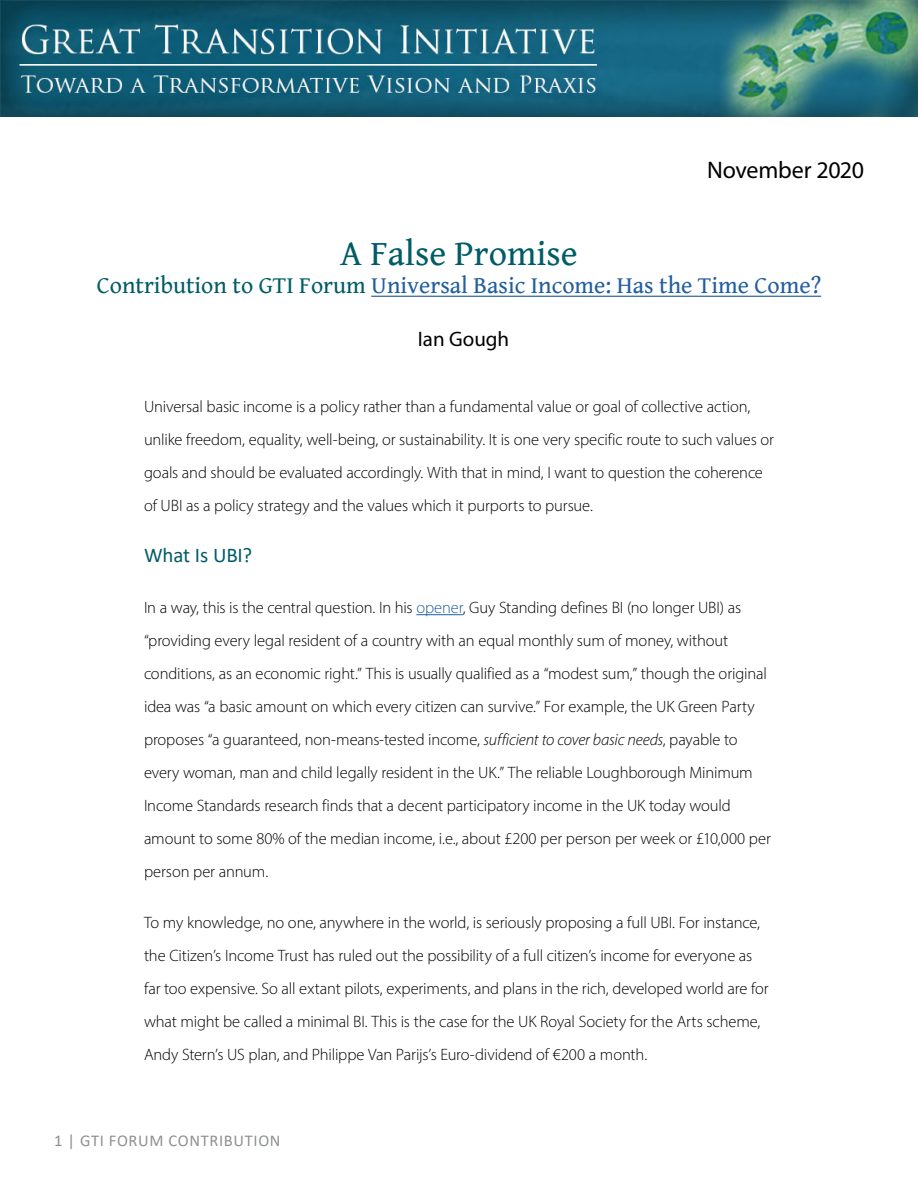
<style>
.page{position:relative;width:918px;height:1188px;background:#fff}
.page>*{position:absolute;margin:0;border:0;box-sizing:border-box;transform-origin:0 0}
.t1{font:36px "Gentium Book Basic";color:#005c67}
.t2{font:24px "Gentium Book Basic";color:#215e9e}
.t3{font:24px "Myriad Pro";letter-spacing:-.015em;color:#000}
.t4{font:21px "Calibri";letter-spacing:-.01em;color:#005c67}
.t5{font:21px "Myriad Pro";color:#000}
.t6{font:300 16.5px/33px "Myriad Pro";letter-spacing:-.01em;color:#000}
.t7{font:16.5px "Calibri";letter-spacing:.04em;color:#8e9092}
.s1{color:#005c67}
.s2{color:#215e9e}
.s3{font-style:italic}
</style>
<div class="page">
<img style="left:0;top:1px;width:918px;height:116px">
<hr style="left:371px;top:296px;width:450px;height:1px;background:#215e9e">
<hr style="left:416px;top:614px;width:47px;height:1px;background:#215e9e">
<h2 class="t3" style="left:707px;top:155px;width:158px">November 2020</h2>
<h1 class="t1" style="left:340px;top:226px;width:239px">A False Promise</h1>
<h2 class="t2" style="left:97px;top:268px;width:726px"><span class="s1">Contribution to GTI Forum</span> Universal Basic Income: Has the Time Come?</h2>
<p class="t5" style="left:418px;top:326px;width:93px">Ian Gough</p>
<p class="t6" style="left:144px;top:390px;width:632px">Universal basic income is a policy rather than a fundamental value or goal of collective action, unlike freedom, equality, well-being, or sustainability. It is one very specific route to such values or goals and should be evaluated accordingly. With that in mind, I want to question the coherence of UBI as a policy strategy and the values which it purports to pursue.</p>
<p class="t4" style="left:144px;top:541px;width:110px">What Is UBI?</p>
<p class="t6" style="left:144px;top:591px;width:628px">In a way, this is the central question. In his <span class="s2">opener</span>, Guy Standing defines BI (no longer UBI) as “providing every legal resident of a country with an equal monthly sum of money, without conditions, as an economic right.” This is usually qualified as a “modest sum,” though the original idea was “a basic amount on which every citizen can survive.” For example, the UK Green Party proposes “a guaranteed, non-means-tested income, <span class="s3">sufficient to cover basic needs</span>, payable to every woman, man and child legally resident in the UK.” The reliable Loughborough Minimum Income Standards research finds that a decent participatory income in the UK today would amount to some 80% of the median income, i.e., about £200 per person per week or £10,000 per person per annum.</p>
<p class="t6" style="left:144px;top:906px;width:626px">To my knowledge, no one, anywhere in the world, is seriously proposing a full UBI. For instance, the Citizen’s Income Trust has ruled out the possibility of a full citizen’s income for everyone as far too expensive. So all extant pilots, experiments, and plans in the rich, developed world are for what might be called a minimal BI. This is the case for the UK Royal Society for the Arts scheme, Andy Stern’s US plan, and Philippe Van Parijs’s Euro-dividend of €200 a month.</p>
<p class="t7" style="left:54px;top:1129px;width:228px">1 | GTI FORUM CONTRIBUTION</p>
</div>
